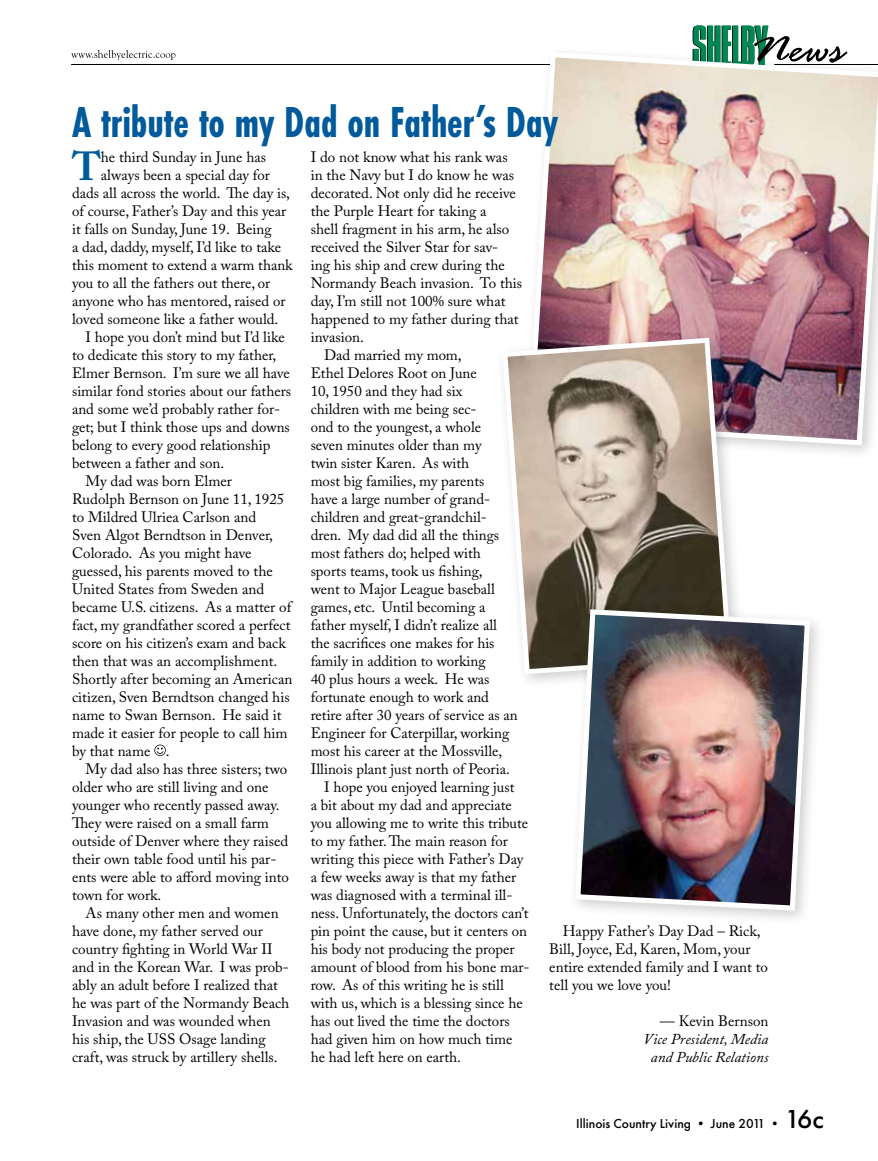
<style>
.page{position:relative;width:878px;height:1161px;background:#fff}
.page>*{position:absolute;margin:0;border:0;box-sizing:border-box;transform-origin:0 0}
.t1{font:700 45px "Futura PT Cond";color:#005a9c;scale:.93 1}
.t2{font:700 40.35px "Adobe Caslon Pro";color:#005a9c}
.t3{font:15px/18px "Adobe Caslon Pro";color:#000}
.t4{font:italic 15px/18px "Adobe Caslon Pro";color:#000;text-align:center}
.t5{font:500 13.5px "Futura PT";color:#000}
.s1{font-size:27px}
</style>
<div class="page">
<hr style="left:71px;top:64px;width:613px;height:1px;background:#000">
<svg style="left:692px;top:25px;width:98px;height:20px"></svg>
<svg style="left:71px;top:50px;width:104px;height:10px"></svg>
<svg style="left:154px;top:745px;width:12px;height:11px"></svg>
<div style="left:521px;top:45px;width:357px;height:416px;background:#000;opacity:.19"></div>
<img style="left:525px;top:49px;width:353px;height:399px">
<div style="left:495px;top:331px;width:252px;height:359px;background:#000;opacity:.19"></div>
<svg style="left:500px;top:335px;width:234px;height:342px;background:#ada094"></svg>
<div style="left:568px;top:602px;width:257px;height:324px;background:#000;opacity:.19"></div>
<img style="left:572px;top:607px;width:240px;height:306px">
<h1 class="t1" style="left:72px;top:96px;width:524px">A tribute to my Dad on Father’s Day</h1>
<h2 class="t2" style="left:72px;top:142px;width:30px">T</h2>
<p class="t3" style="left:101px;top:148px;width:166px">he third Sunday in June has</p>
<p class="t3" style="left:101px;top:166px;width:170px">always been a special day for</p>
<p class="t3" style="left:72px;top:184px;width:219px">dads all across the world. The day is,</p>
<p class="t3" style="left:72px;top:202px;width:216px">of course, Father’s Day and this year</p>
<p class="t3" style="left:72px;top:220px;width:201px">it falls on Sunday, June 19. Being</p>
<p class="t3" style="left:72px;top:238px;width:210px">a dad, daddy, myself, I’d like to take</p>
<p class="t3" style="left:72px;top:256px;width:222px">this moment to extend a warm thank</p>
<p class="t3" style="left:72px;top:274px;width:200px">you to all the fathers out there, or</p>
<p class="t3" style="left:72px;top:292px;width:215px">anyone who has mentored, raised or</p>
<p class="t3" style="left:72px;top:310px;width:208px">loved someone like a father would.</p>
<p class="t3" style="left:86px;top:328px;width:201px">I hope you don’t mind but I’d like</p>
<p class="t3" style="left:72px;top:346px;width:206px">to dedicate this story to my father,</p>
<p class="t3" style="left:72px;top:364px;width:219px">Elmer Bernson. I’m sure we all have</p>
<p class="t3" style="left:72px;top:382px;width:220px">similar fond stories about our fathers</p>
<p class="t3" style="left:72px;top:400px;width:209px">and some we’d probably rather for-</p>
<p class="t3" style="left:72px;top:418px;width:219px">get; but I think those ups and downs</p>
<p class="t3" style="left:72px;top:436px;width:200px">belong to every good relationship</p>
<p class="t3" style="left:72px;top:454px;width:154px">between a father and son.</p>
<p class="t3" style="left:86px;top:472px;width:148px">My dad was born Elmer</p>
<p class="t3" style="left:72px;top:490px;width:214px">Rudolph Bernson on June 11, 1925</p>
<p class="t3" style="left:72px;top:508px;width:186px">to Mildred Ulriea Carlson and</p>
<p class="t3" style="left:72px;top:526px;width:202px">Sven Algot Berndtson in Denver,</p>
<p class="t3" style="left:72px;top:544px;width:181px">Colorado. As you might have</p>
<p class="t3" style="left:72px;top:562px;width:202px">guessed, his parents moved to the</p>
<p class="t3" style="left:72px;top:580px;width:194px">United States from Sweden and</p>
<p class="t3" style="left:72px;top:598px;width:221px">became U.S. citizens. As a matter of</p>
<p class="t3" style="left:72px;top:616px;width:220px">fact, my grandfather scored a perfect</p>
<p class="t3" style="left:72px;top:634px;width:215px">score on his citizen’s exam and back</p>
<p class="t3" style="left:72px;top:652px;width:207px">then that was an accomplishment.</p>
<p class="t3" style="left:72px;top:670px;width:222px">Shortly after becoming an American</p>
<p class="t3" style="left:72px;top:688px;width:219px">citizen, Sven Berndtson changed his</p>
<p class="t3" style="left:72px;top:706px;width:211px">name to Swan Bernson. He said it</p>
<p class="t3" style="left:72px;top:724px;width:217px">made it easier for people to call him</p>
<p class="t3" style="left:72px;top:742px;width:99px">by that name .</p>
<p class="t3" style="left:86px;top:760px;width:203px">My dad also has three sisters; two</p>
<p class="t3" style="left:72px;top:778px;width:198px">older who are still living and one</p>
<p class="t3" style="left:72px;top:796px;width:209px">younger who recently passed away.</p>
<p class="t3" style="left:72px;top:814px;width:198px">They were raised on a small farm</p>
<p class="t3" style="left:72px;top:832px;width:218px">outside of Denver where they raised</p>
<p class="t3" style="left:72px;top:850px;width:206px">their own table food until his par-</p>
<p class="t3" style="left:72px;top:868px;width:218px">ents were able to afford moving into</p>
<p class="t3" style="left:72px;top:886px;width:91px">town for work.</p>
<p class="t3" style="left:86px;top:904px;width:195px">As many other men and women</p>
<p class="t3" style="left:72px;top:922px;width:192px">have done, my father served our</p>
<p class="t3" style="left:72px;top:940px;width:202px">country fighting in World War II</p>
<p class="t3" style="left:72px;top:958px;width:218px">and in the Korean War. I was prob-</p>
<p class="t3" style="left:72px;top:976px;width:207px">ably an adult before I realized that</p>
<p class="t3" style="left:72px;top:994px;width:219px">he was part of the Normandy Beach</p>
<p class="t3" style="left:72px;top:1012px;width:200px">Invasion and was wounded when</p>
<p class="t3" style="left:72px;top:1030px;width:195px">his ship, the USS Osage landing</p>
<p class="t3" style="left:72px;top:1048px;width:207px">craft, was struck by artillery shells.</p>
<p class="t3" style="left:311px;top:148px;width:198px">I do not know what his rank was</p>
<p class="t3" style="left:311px;top:166px;width:205px">in the Navy but I do know he was</p>
<p class="t3" style="left:311px;top:184px;width:207px">decorated. Not only did he receive</p>
<p class="t3" style="left:311px;top:202px;width:177px">the Purple Heart for taking a</p>
<p class="t3" style="left:311px;top:220px;width:200px">shell fragment in his arm, he also</p>
<p class="t3" style="left:311px;top:238px;width:189px">received the Silver Star for sav-</p>
<p class="t3" style="left:311px;top:256px;width:196px">ing his ship and crew during the</p>
<p class="t3" style="left:311px;top:274px;width:213px">Normandy Beach invasion. To this</p>
<p class="t3" style="left:311px;top:292px;width:196px">day, I’m still not 100% sure what</p>
<p class="t3" style="left:311px;top:310px;width:209px">happened to my father during that</p>
<p class="t3" style="left:311px;top:328px;width:55px">invasion.</p>
<p class="t3" style="left:324px;top:346px;width:139px">Dad married my mom,</p>
<p class="t3" style="left:311px;top:364px;width:168px">Ethel Delores Root on June</p>
<p class="t3" style="left:311px;top:382px;width:153px">10, 1950 and they had six</p>
<p class="t3" style="left:311px;top:400px;width:167px">children with me being sec-</p>
<p class="t3" style="left:311px;top:418px;width:172px">ond to the youngest, a whole</p>
<p class="t3" style="left:311px;top:436px;width:172px">seven minutes older than my</p>
<p class="t3" style="left:311px;top:454px;width:160px">twin sister Karen. As with</p>
<p class="t3" style="left:311px;top:472px;width:175px">most big families, my parents</p>
<p class="t3" style="left:311px;top:490px;width:181px">have a large number of grand-</p>
<p class="t3" style="left:311px;top:508px;width:178px">children and great-grandchil-</p>
<p class="t3" style="left:311px;top:526px;width:190px">dren. My dad did all the things</p>
<p class="t3" style="left:311px;top:544px;width:172px">most fathers do; helped with</p>
<p class="t3" style="left:311px;top:562px;width:173px">sports teams, took us fishing,</p>
<p class="t3" style="left:311px;top:580px;width:186px">went to Major League baseball</p>
<p class="t3" style="left:311px;top:598px;width:176px">games, etc. Until becoming a</p>
<p class="t3" style="left:311px;top:616px;width:188px">father myself, I didn’t realize all</p>
<p class="t3" style="left:311px;top:634px;width:185px">the sacrifices one makes for his</p>
<p class="t3" style="left:311px;top:652px;width:176px">family in addition to working</p>
<p class="t3" style="left:311px;top:670px;width:180px">40 plus hours a week. He was</p>
<p class="t3" style="left:311px;top:688px;width:180px">fortunate enough to work and</p>
<p class="t3" style="left:311px;top:706px;width:209px">retire after 30 years of service as an</p>
<p class="t3" style="left:311px;top:724px;width:200px">Engineer for Caterpillar, working</p>
<p class="t3" style="left:311px;top:742px;width:193px">most his career at the Mossville,</p>
<p class="t3" style="left:311px;top:760px;width:201px">Illinois plant just north of Peoria.</p>
<p class="t3" style="left:324px;top:778px;width:192px">I hope you enjoyed learning just</p>
<p class="t3" style="left:311px;top:796px;width:203px">a bit about my dad and appreciate</p>
<p class="t3" style="left:311px;top:814px;width:219px">you allowing me to write this tribute</p>
<p class="t3" style="left:311px;top:832px;width:199px">to my father. The main reason for</p>
<p class="t3" style="left:311px;top:850px;width:214px">writing this piece with Father’s Day</p>
<p class="t3" style="left:311px;top:868px;width:207px">a few weeks away is that my father</p>
<p class="t3" style="left:311px;top:886px;width:203px">was diagnosed with a terminal ill-</p>
<p class="t3" style="left:311px;top:904px;width:219px">ness. Unfortunately, the doctors can’t</p>
<p class="t3" style="left:311px;top:922px;width:218px">pin point the cause, but it centers on</p>
<p class="t3" style="left:311px;top:940px;width:205px">his body not producing the proper</p>
<p class="t3" style="left:311px;top:958px;width:220px">amount of blood from his bone mar-</p>
<p class="t3" style="left:311px;top:976px;width:195px">row. As of this writing he is still</p>
<p class="t3" style="left:311px;top:994px;width:213px">with us, which is a blessing since he</p>
<p class="t3" style="left:311px;top:1012px;width:200px">has out lived the time the doctors</p>
<p class="t3" style="left:311px;top:1030px;width:203px">had given him on how much time</p>
<p class="t3" style="left:311px;top:1048px;width:152px">he had left here on earth.</p>
<p class="t3" style="left:549px;top:922px;width:220px;text-indent:14px">Happy Father’s Day Dad – Rick,<br>Bill, Joyce, Ed, Karen, Mom, your entire extended family and I want to tell you we love you!</p>
<p class="t3" style="left:658px;top:1012px;width:112px">-— Kevin Bernson</p>
<p class="t4" style="left:643px;top:1030px;width:126px">Vice President, Media and Public Relations</p>
<p class="t5" style="left:576px;top:1116px;width:249px">Illinois Country Living • June 2011 • <span class="s1">16c</span></p>
</div>
